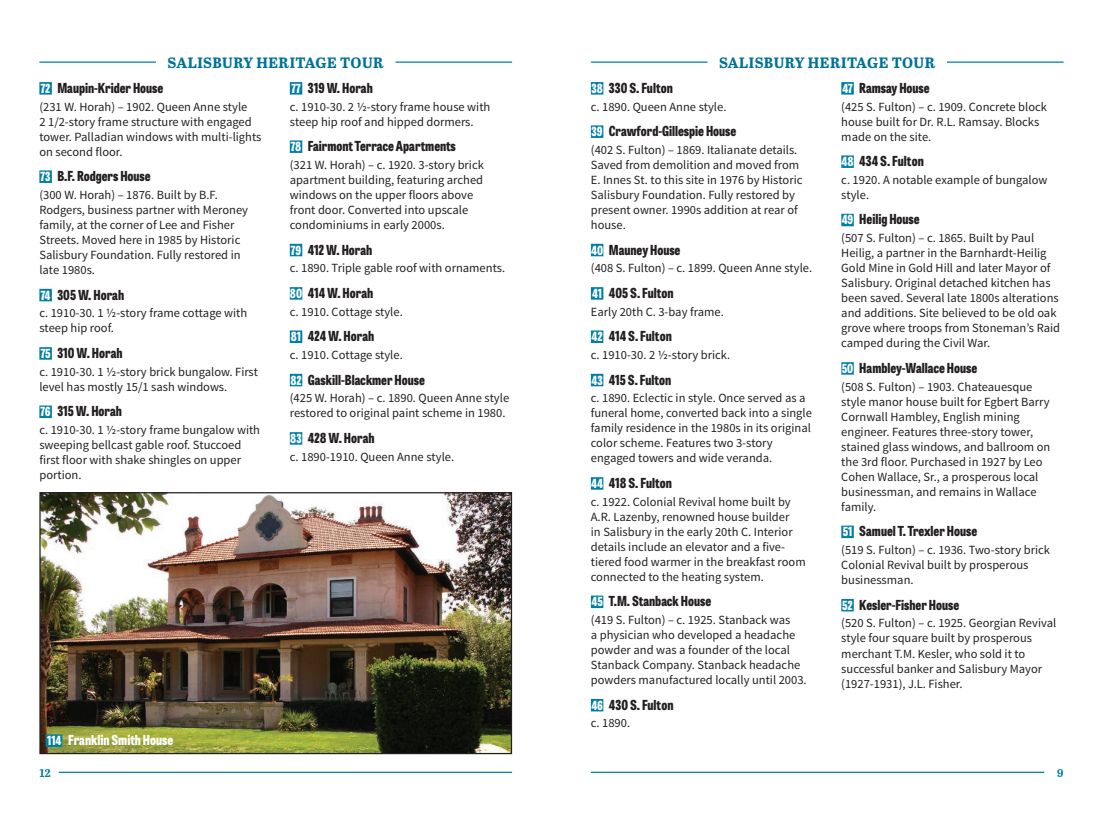
<style>
.page{position:relative;width:1103px;height:833px;background:#fff}
.page>*{position:absolute;margin:0;border:0;box-sizing:border-box;transform-origin:0 0}
.t1{font:700 15px "Abril Text";letter-spacing:.03em;color:#007297}
.t2{font:800 13.75px "Tablet Gothic Condensed";color:#231f20}
.t3{font:800 13.75px "Tablet Gothic Condensed";color:#fff}
.t4{font:12.5px/15px "Source Sans Pro";color:#231f20}
.t5{font:700 11.25px "Abril Text";color:#007fa5}
.s1{font-size:12.5px;color:#fff}
.s2{font-size:12.5px}
</style>
<div class="page">
<hr style="left:39px;top:61px;width:117px;height:2px;background:#007fa5">
<hr style="left:59px;top:771px;width:453px;height:1px;background:#007fa5">
<hr style="left:395px;top:61px;width:117px;height:2px;background:#007fa5">
<div style="left:39px;top:82px;width:13px;height:13px;background:#007fa5"></div>
<div style="left:39px;top:170px;width:13px;height:13px;background:#007fa5"></div>
<div style="left:39px;top:289px;width:13px;height:12px;background:#007fa5"></div>
<div style="left:39px;top:347px;width:13px;height:12px;background:#007fa5"></div>
<div style="left:39px;top:405px;width:13px;height:13px;background:#007fa5"></div>
<div style="left:290px;top:82px;width:12px;height:13px;background:#007fa5"></div>
<div style="left:290px;top:140px;width:12px;height:13px;background:#007fa5"></div>
<div style="left:290px;top:244px;width:12px;height:12px;background:#007fa5"></div>
<div style="left:290px;top:287px;width:12px;height:12px;background:#007fa5"></div>
<div style="left:290px;top:330px;width:12px;height:13px;background:#007fa5"></div>
<div style="left:290px;top:374px;width:12px;height:12px;background:#007fa5"></div>
<div style="left:290px;top:432px;width:12px;height:12px;background:#007fa5"></div>
<img style="left:41px;top:494px;width:469px;height:258px">
<div style="left:39px;top:492px;width:473px;height:262px;border:1px solid #231f20"></div>
<div style="left:46px;top:734px;width:16px;height:13px;background:#007fa5"></div>
<hr style="left:591px;top:771px;width:453px;height:1px;background:#007fa5">
<hr style="left:591px;top:61px;width:116px;height:2px;background:#007fa5">
<hr style="left:947px;top:61px;width:116px;height:2px;background:#007fa5">
<div style="left:591px;top:82px;width:12px;height:13px;background:#007fa5"></div>
<div style="left:591px;top:125px;width:12px;height:13px;background:#007fa5"></div>
<div style="left:591px;top:244px;width:12px;height:12px;background:#007fa5"></div>
<div style="left:591px;top:287px;width:12px;height:12px;background:#007fa5"></div>
<div style="left:591px;top:330px;width:12px;height:13px;background:#007fa5"></div>
<div style="left:591px;top:374px;width:12px;height:12px;background:#007fa5"></div>
<div style="left:591px;top:477px;width:12px;height:12px;background:#007fa5"></div>
<div style="left:591px;top:595px;width:12px;height:13px;background:#007fa5"></div>
<div style="left:591px;top:699px;width:12px;height:12px;background:#007fa5"></div>
<div style="left:841px;top:82px;width:12px;height:13px;background:#007fa5"></div>
<div style="left:841px;top:155px;width:12px;height:13px;background:#007fa5"></div>
<div style="left:841px;top:214px;width:12px;height:12px;background:#007fa5"></div>
<div style="left:841px;top:362px;width:12px;height:12px;background:#007fa5"></div>
<div style="left:841px;top:525px;width:12px;height:13px;background:#007fa5"></div>
<div style="left:841px;top:599px;width:12px;height:12px;background:#007fa5"></div>
<p class="t1" style="left:167px;top:52px;width:218px">SALISBURY HERITAGE TOUR</p>
<p class="t1" style="left:719px;top:52px;width:218px">SALISBURY HERITAGE TOUR</p>
<p class="t2" style="left:41px;top:77px;width:124px"><span class="s1">72</span> Maupin-Krider House</p>
<p class="t4" style="left:39px;top:99px;width:224px">(231 W. Horah) – 1902. Queen Anne style<br>2 1/2-story frame structure with engaged tower. Palladian windows with multi-lights on second floor.</p>
<p class="t2" style="left:41px;top:165px;width:112px"><span class="s1">73</span> B.F. Rodgers House</p>
<p class="t4" style="left:39px;top:187px;width:210px">(300 W. Horah) – 1876. Built by B.F.<br>Rodgers, business partner with Meroney family, at the corner of Lee and Fisher Streets. Moved here in 1985 by Historic Salisbury Foundation. Fully restored in late 1980s.</p>
<p class="t2" style="left:41px;top:284px;width:85px"><span class="s1">74</span> 305 W. Horah</p>
<p class="t4" style="left:39px;top:306px;width:209px">c. 1910-30. 1 ½-story frame cottage with steep hip roof.</p>
<p class="t2" style="left:41px;top:342px;width:83px"><span class="s1">75</span> 310 W. Horah</p>
<p class="t4" style="left:39px;top:364px;width:220px">c. 1910-30. 1 ½-story brick bungalow. First level has mostly 15/1 sash windows.</p>
<p class="t2" style="left:41px;top:400px;width:83px"><span class="s1">76</span> 315 W. Horah</p>
<p class="t4" style="left:39px;top:422px;width:222px">c. 1910-30. 1 ½-story frame bungalow with sweeping bellcast gable roof. Stuccoed first floor with shake shingles on upper portion.</p>
<p class="t2" style="left:291px;top:77px;width:83px"><span class="s1">77</span> 319 W. Horah</p>
<p class="t4" style="left:290px;top:99px;width:202px">c. 1910-30. 2 ½-story frame house with steep hip roof and hipped dormers.</p>
<p class="t2" style="left:291px;top:135px;width:166px"><span class="s1">78</span> Fairmont Terrace Apartments</p>
<p class="t4" style="left:290px;top:157px;width:196px">(321 W. Horah) – c. 1920. 3-story brick apartment building, featuring arched windows on the upper floors above front door. Converted into upscale condominiums in early 2000s.</p>
<p class="t2" style="left:291px;top:239px;width:83px"><span class="s1">79</span> 412 W. Horah</p>
<p class="t4" style="left:290px;top:261px;width:217px">c. 1890. Triple gable roof with ornaments.</p>
<p class="t2" style="left:290px;top:282px;width:85px"><span class="s1">80</span> 414 W. Horah</p>
<p class="t4" style="left:290px;top:304px;width:114px">c. 1910. Cottage style.</p>
<p class="t2" style="left:291px;top:325px;width:85px"><span class="s1">81</span> 424 W. Horah</p>
<p class="t4" style="left:290px;top:347px;width:114px">c. 1910. Cottage style.</p>
<p class="t2" style="left:290px;top:369px;width:136px"><span class="s1">82</span> Gaskill-Blackmer House</p>
<p class="t4" style="left:290px;top:391px;width:221px">(425 W. Horah) – c. 1890. Queen Anne style restored to original paint scheme in 1980.</p>
<p class="t2" style="left:290px;top:427px;width:86px"><span class="s1">83</span> 428 W. Horah</p>
<p class="t4" style="left:290px;top:449px;width:166px">c. 1890-1910. Queen Anne style.</p>
<p class="t2" style="left:591px;top:77px;width:83px"><span class="s1">38</span> 330 S. Fulton</p>
<p class="t4" style="left:591px;top:99px;width:137px">c. 1890. Queen Anne style.</p>
<p class="t2" style="left:591px;top:120px;width:146px"><span class="s1">39</span> Crawford-Gillespie House</p>
<p class="t4" style="left:591px;top:142px;width:213px">(402 S. Fulton) – 1869. Italianate details.<br>Saved from demolition and moved from E. Innes St. to this site in 1976 by Historic Salisbury Foundation. Fully restored by present owner. 1990s addition at rear of house.</p>
<p class="t2" style="left:591px;top:239px;width:91px"><span class="s1">40</span> Mauney House</p>
<p class="t4" style="left:591px;top:261px;width:223px">(408 S. Fulton) – c. 1899. Queen Anne style.</p>
<p class="t2" style="left:592px;top:282px;width:83px"><span class="s1">41</span> 405 S. Fulton</p>
<p class="t4" style="left:591px;top:304px;width:134px">Early 20th C. 3-bay frame.</p>
<p class="t2" style="left:591px;top:325px;width:82px"><span class="s1">42</span> 414 S. Fulton</p>
<p class="t4" style="left:591px;top:347px;width:141px">c. 1910-30. 2 ½-story brick.</p>
<p class="t2" style="left:591px;top:369px;width:81px"><span class="s1">43</span> 415 S. Fulton</p>
<p class="t4" style="left:591px;top:391px;width:222px">c. 1890. Eclectic in style. Once served as a funeral home, converted back into a single family residence in the 1980s in its original color scheme. Features two 3-story engaged towers and wide veranda.</p>
<p class="t2" style="left:591px;top:472px;width:82px"><span class="s1">44</span> 418 S. Fulton</p>
<p class="t4" style="left:591px;top:494px;width:216px">c. 1922. Colonial Revival home built by A.R. Lazenby, renowned house builder<br>in Salisbury in the early 20th C. Interior details include an elevator and a five&shy;tiered food warmer in the breakfast room connected to the heating system.</p>
<p class="t2" style="left:591px;top:590px;width:121px"><span class="s1">45</span> T.M. Stanback House</p>
<p class="t4" style="left:591px;top:612px;width:217px">(419 S. Fulton) – c. 1925. Stanback was<br>a physician who developed a headache powder and was a founder of the local Stanback Company. Stanback headache powders manufactured locally until 2003.</p>
<p class="t2" style="left:591px;top:694px;width:84px"><span class="s1">46</span> 430 S. Fulton</p>
<p class="t4" style="left:591px;top:716px;width:41px">c. 1890.</p>
<p class="t2" style="left:842px;top:77px;width:89px"><span class="s1">47</span> Ramsay House</p>
<p class="t4" style="left:841px;top:99px;width:207px">(425 S. Fulton) – c. 1909. Concrete block house built for Dr. R.L. Ramsay. Blocks made on the site.</p>
<p class="t2" style="left:841px;top:150px;width:84px"><span class="s1">48</span> 434 S. Fulton</p>
<p class="t4" style="left:841px;top:172px;width:208px">c. 1920. A notable example of bungalow style.</p>
<p class="t2" style="left:841px;top:209px;width:79px"><span class="s1">49</span> Heilig House</p>
<p class="t4" style="left:841px;top:231px;width:220px">(507 S. Fulton) – c. 1865. Built by Paul Heilig, a partner in the Barnhardt-Heilig Gold Mine in Gold Hill and later Mayor of Salisbury. Original detached kitchen has been saved. Several late 1800s alterations and additions. Site believed to be old oak grove where troops from Stoneman’s Raid camped during the Civil War.</p>
<p class="t2" style="left:841px;top:357px;width:137px"><span class="s1">50</span> Hambley-Wallace House</p>
<p class="t4" style="left:841px;top:379px;width:210px">(508 S. Fulton) – 1903. Chateauesque style manor house built for Egbert Barry Cornwall Hambley, English mining engineer. Features three-story tower, stained glass windows, and ballroom on the 3rd floor. Purchased in 1927 by Leo Cohen Wallace, Sr., a prosperous local businessman, and remains in Wallace family.</p>
<p class="t2" style="left:842px;top:520px;width:136px"><span class="s1">51</span> Samuel T. Trexler House</p>
<p class="t4" style="left:841px;top:542px;width:210px">(519 S. Fulton) – c. 1936. Two-story brick<br>Colonial Revival built by prosperous businessman.</p>
<p class="t2" style="left:842px;top:594px;width:118px"><span class="s1">52</span> Kesler-Fisher House</p>
<p class="t4" style="left:841px;top:616px;width:216px">(520 S. Fulton) – c. 1925. Georgian Revival style four square built by prosperous merchant T.M. Kesler, who sold it to successful banker and Salisbury Mayor (1927-1931), J.L. Fisher.</p>
<p class="t3" style="left:47px;top:729px;width:127px"><span class="s2">114</span> Franklin Smith House</p>
<p class="t5" style="left:39px;top:764px;width:13px">12</p>
<p class="t5" style="left:1057px;top:764px;width:8px">9</p>
</div>
